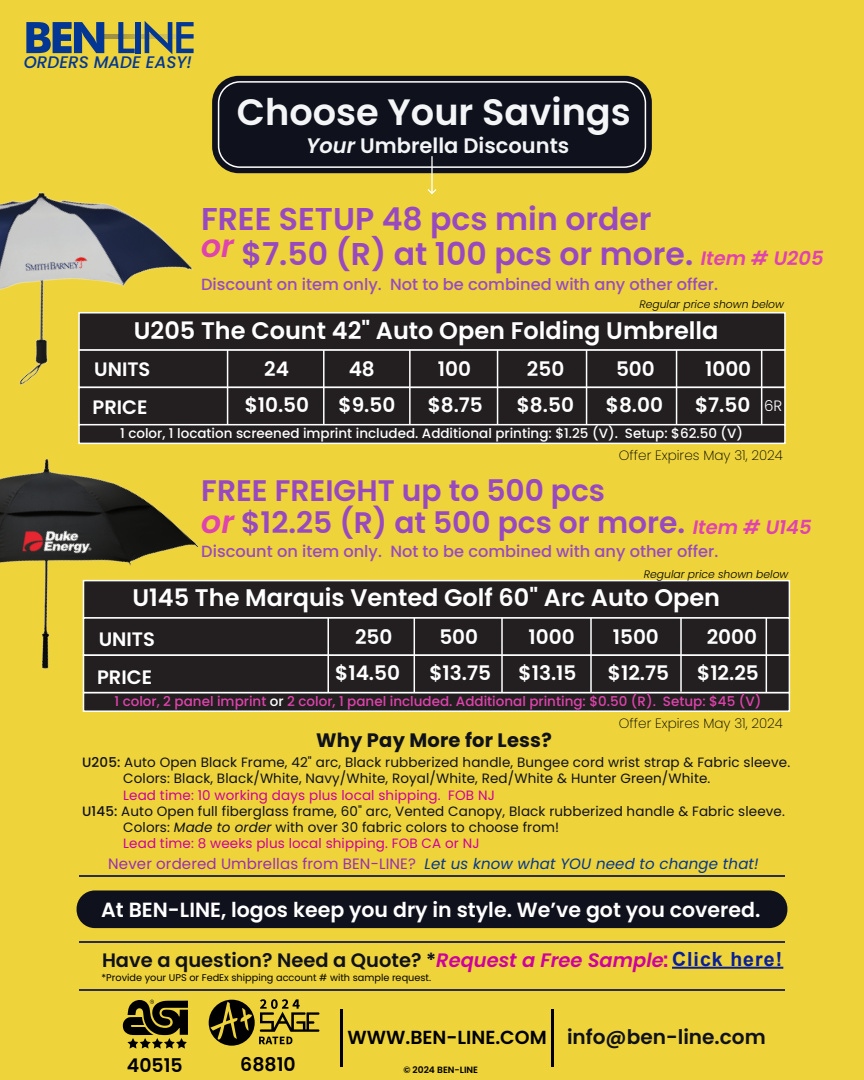
<style>
.page{position:relative;width:864px;height:1080px;background:#eed33a}
.page>*{position:absolute;margin:0;border:0;box-sizing:border-box;transform-origin:0 0}
.t1{font:600 36.75px "Poppins";color:#f3f5f7}
.t2{font:600 31.5px/34.5px "Poppins";color:#9849c0}
.t3{font:600 29.7px/32.5px "Poppins";color:#9849c0}
.t4{font:600 24px "Poppins";color:#fff}
.t5{font:700 21.6px "Arial";color:#ce009e}
.t6{font:600 21px "Poppins";color:#f3f5f7}
.t7{font:600 20.55px "Poppins";color:#fff}
.t8{font:600 20.1px "Poppins";color:#fff}
.t9{font:600 20.1px "Poppins";color:#0f111c}
.t10{font:600 19.5px "Poppins";color:#0f111c}
.t11{font:600 19.5px/38.2px "Poppins";color:#fff}
.t12{font:700 19.5px "Poppins";letter-spacing:.01em;color:#0f111c}
.t13{font:italic 600 19.5px "Poppins";color:#df43ae}
.t14{font:600 18.9px "Poppins";color:#000}
.t15{font:italic 500 16.8px "Poppins";color:#033793}
.t16{font:500 16.2px "Poppins";color:#9849c0}
.t17{font:15px "Poppins";letter-spacing:.01em;color:#982eb4}
.t18{font:300 15px "Poppins";color:#fff}
.t19{font:13.5px/16.2px "Poppins";letter-spacing:.01em;color:#0f111c}
.t20{font:13.5px "Poppins";letter-spacing:.01em;color:#ce009e}
.t21{font:500 13.5px "Poppins";color:#df43ae}
.t22{font:500 13.5px "Poppins";color:#fff}
.t23{font:200 13.5px "Poppins";color:#000}
.t24{font:italic 300 10.8px "Poppins";color:#000}
.t25{font:9.75px "Poppins";color:#000}
.t26{font:600 9.15px "Poppins";color:#000}
.s1{font-style:italic}
.s2{font-style:italic;font-size:19.5px;color:#df43ae}
.s3{font-style:italic;font-size:31.5px;color:#df43ae}
.s4{color:#fff}
.s5{font-weight:500}
.s6{font-style:italic;color:#033793}
.s7{font-style:italic;color:#ce009e}
.s8{font-family:"Arial";font-weight:700;color:#091f97}
</style>
<div class="page">
<div style="left:212px;top:76px;width:440px;height:97px;background:#0f111c;border-radius:27px"></div>
<svg style="left:428px;top:156px;width:8px;height:38px"></svg>
<hr style="left:79px;top:875px;width:706px;height:1px;background:#2b2e3d">
<svg style="left:104px;top:34px;width:14px;height:5px"></svg>
<svg style="left:135px;top:34px;width:10px;height:5px"></svg>
<svg style="left:26px;top:22px;width:78px;height:31px"></svg>
<svg style="left:118px;top:22px;width:17px;height:31px"></svg>
<div style="left:136px;top:22px;width:5px;height:31px;background:#033793"></div>
<svg style="left:145px;top:21px;width:49px;height:33px"></svg>
<div style="left:77px;top:890px;width:710px;height:38px;background:#0f111c;border-radius:18px"></div>
<hr style="left:79px;top:941px;width:706px;height:2px;background:#2b2e3d">
<hr style="left:79px;top:989px;width:706px;height:1px;background:#2b2e3d">
<div style="left:218px;top:81px;width:428px;height:87px;border:2px solid #fff;border-radius:21px"></div>
<img style="left:0;top:444px;width:203px;height:256px">
<img style="left:0;top:192px;width:193px;height:194px">
<hr style="left:340px;top:1009px;width:2px;height:58px;background:#000">
<hr style="left:552px;top:1009px;width:2px;height:58px;background:#000">
<svg style="left:209px;top:999px;width:110px;height:47px"></svg>
<svg style="left:123px;top:1000px;width:65px;height:49px"></svg>
<div style="left:78px;top:312px;width:708px;height:39px;background:#231f20;border:2px solid #fff"></div>
<div style="left:78px;top:349px;width:708px;height:39px;background:#231f20;border:2px solid #fff"></div>
<div style="left:78px;top:387px;width:708px;height:38px;background:#231f20;border:2px solid #fff"></div>
<hr style="left:676px;top:350px;width:1px;height:75px;background:#fff">
<hr style="left:586px;top:350px;width:1px;height:75px;background:#fff">
<hr style="left:497px;top:350px;width:1px;height:75px;background:#fff">
<hr style="left:409px;top:350px;width:2px;height:75px;background:#fff">
<hr style="left:323px;top:350px;width:2px;height:75px;background:#fff">
<hr style="left:227px;top:350px;width:1px;height:75px;background:#fff">
<div style="left:83px;top:580px;width:707px;height:39px;background:#231f20;border:2px solid #fff"></div>
<div style="left:83px;top:692px;width:707px;height:20px;background:#231f20;border:2px solid #fff"></div>
<div style="left:78px;top:424px;width:708px;height:20px;background:#231f20;border:2px solid #fff"></div>
<div style="left:83px;top:617px;width:707px;height:39px;background:#231f20;border:2px solid #fff"></div>
<div style="left:83px;top:655px;width:707px;height:38px;background:#231f20;border:2px solid #fff"></div>
<hr style="left:680px;top:617px;width:2px;height:75px;background:#fff">
<hr style="left:766px;top:618px;width:1px;height:75px;background:#fff">
<hr style="left:761px;top:350px;width:1px;height:75px;background:#fff">
<hr style="left:590px;top:618px;width:2px;height:75px;background:#fff">
<hr style="left:501px;top:618px;width:2px;height:75px;background:#fff">
<hr style="left:414px;top:618px;width:1px;height:75px;background:#fff">
<hr style="left:327px;top:618px;width:2px;height:75px;background:#fff">
<hr style="left:672px;top:967px;width:111px;height:2px;background:#091f97">
<p class="t15" style="left:24px;top:52px;width:170px">ORDERS MADE EASY!</p>
<h1 class="t1" style="left:237px;top:90px;width:396px">Choose Your Savings</h1>
<h3 class="t6" style="left:306px;top:134px;width:265px"><span class="s1">Your</span> Umbrella Discounts</h3>
<h2 class="t2" style="left:201px;top:202px;width:624px">FREE SETUP 48 pcs min order<br><sup>or</sup> $7.50 (R) at 100 pcs or more. <span class="s2">Item # U205</span></h2>
<p class="t16" style="left:201px;top:275px;width:518px">Discount on item only. Not to be combined with any other offer.</p>
<p class="t24" style="left:639px;top:298px;width:146px">Regular price shown below</p>
<h3 class="t4" style="left:134px;top:316px;width:586px">U205 The Count 42" Auto Open Folding Umbrella</h3>
<h3 class="t11" style="left:93px;top:350px;width:59px">UNITS<br>PRICE</h3>
<h3 class="t8" style="left:264px;top:357px;width:26px">24</h3>
<h3 class="t8" style="left:349px;top:357px;width:28px">48</h3>
<h3 class="t8" style="left:438px;top:357px;width:35px">100</h3>
<h3 class="t8" style="left:527px;top:357px;width:39px">250</h3>
<h3 class="t8" style="left:616px;top:357px;width:40px">500</h3>
<h3 class="t8" style="left:705px;top:357px;width:48px">1000</h3>
<h3 class="t8" style="left:245px;top:393px;width:66px">$10.50</h3>
<h3 class="t8" style="left:339px;top:393px;width:58px">$9.50</h3>
<h3 class="t8" style="left:428px;top:393px;width:57px">$8.75</h3>
<h3 class="t8" style="left:517px;top:393px;width:59px">$8.50</h3>
<h3 class="t8" style="left:606px;top:393px;width:59px">$8.00</h3>
<h3 class="t8" style="left:695px;top:393px;width:57px">$7.50</h3>
<p class="t22" style="left:120px;top:426px;width:625px">1 color, 1 location screened imprint included. Additional printing: $1.25 (V). Setup: $62.50 (V)</p>
<p class="t18" style="left:764px;top:397px;width:20px">6R</p>
<p class="t23" style="left:619px;top:448px;width:166px">Offer Expires May 31, 2024</p>
<h3 class="t3" style="left:201px;top:474px;width:485px">FREE FREIGHT up to 500 pcs<br><span class="s3">or</span> $12.25 (R) at 500 pcs or more.</h3>
<p class="t16" style="left:201px;top:542px;width:518px">Discount on item only. Not to be combined with any other offer.</p>
<h3 class="t13" style="left:693px;top:516px;width:120px">Item # U145</h3>
<p class="t24" style="left:644px;top:568px;width:146px">Regular price shown below</p>
<h3 class="t4" style="left:133px;top:584px;width:589px">U145 The Marquis Vented Golf 60" Arc Auto Open</h3>
<h3 class="t8" style="left:355px;top:625px;width:39px">250</h3>
<h3 class="t8" style="left:439px;top:625px;width:40px">500</h3>
<h3 class="t8" style="left:529px;top:625px;width:48px">1000</h3>
<h3 class="t8" style="left:613px;top:625px;width:48px">1500</h3>
<h3 class="t8" style="left:707px;top:625px;width:52px">2000</h3>
<h3 class="t8" style="left:335px;top:661px;width:66px">$14.50</h3>
<h3 class="t8" style="left:429px;top:661px;width:63px">$13.75</h3>
<h3 class="t8" style="left:519px;top:661px;width:59px">$13.15</h3>
<h3 class="t8" style="left:608px;top:661px;width:63px">$12.75</h3>
<h3 class="t8" style="left:697px;top:661px;width:63px">$12.25</h3>
<h3 class="t11" style="left:97px;top:620px;width:59px">UNITS<br>PRICE</h3>
<p class="t21" style="left:114px;top:694px;width:649px">1 color, 2 panel imprint <span class="s4">or</span> 2 color, 1 panel included. Additional printing: $0.50 (R). Setup: $45 (V)</p>
<p class="t23" style="left:619px;top:716px;width:166px">Offer Expires May 31, 2024</p>
<h3 class="t12" style="left:316px;top:729px;width:237px">Why Pay More for Less?</h3>
<p class="t19" style="left:123px;top:754px;width:668px;text-indent:-41px"><span class="s5">U205:</span> Auto Open Black Frame, 42" arc, Black rubberized handle, Bungee cord wrist strap &amp; Fabric sleeve.<br>Colors: Black, Black/White, Navy/White, Royal/White, Red/White &amp; Hunter Green/White.</p>
<p class="t20" style="left:123px;top:787px;width:373px">Lead time: 10 working days plus local shipping. FOB NJ</p>
<p class="t19" style="left:82px;top:803px;width:704px"><span class="s5">U145:</span> Auto Open full fiberglass frame, 60" arc, Vented Canopy, Black rubberized handle &amp; Fabric sleeve.</p>
<p class="t19" style="left:123px;top:819px;width:438px">Colors: <span class="s1">Made to order</span> with over 30 fabric colors to choose from!</p>
<p class="t20" style="left:123px;top:836px;width:358px">Lead time: 8 weeks plus local shipping. FOB CA or NJ</p>
<p class="t17" style="left:108px;top:855px;width:652px">Never ordered Umbrellas from BEN-LINE? <span class="s6">Let us know what YOU need to change that!</span></p>
<h3 class="t7" style="left:101px;top:898px;width:661px">At BEN-LINE, logos keep you dry in style. We’ve got you covered.</h3>
<h3 class="t10" style="left:102px;top:949px;width:682px">Have a question? Need a Quote? *<span class="s7">Request a Free Sample</span> <span class="s8">Click here!</span></h3>
<h3 class="t5" style="left:662px;top:945px;width:9px">:</h3>
<p class="t25" style="left:102px;top:972px;width:331px">*Provide your UPS or FedEx shipping account # with sample request.</p>
<h3 class="t14" style="left:347px;top:1026px;width:201px">WWW.BEN-LINE.COM</h3>
<h3 class="t14" style="left:127px;top:1055px;width:57px">40515</h3>
<h3 class="t14" style="left:240px;top:1053px;width:57px">68810</h3>
<p class="t26" style="left:403px;top:1065px;width:76px">© 2024 BEN-LINE</p>
<h3 class="t9" style="left:567px;top:1025px;width:200px">info@ben-line.com</h3>
</div>
